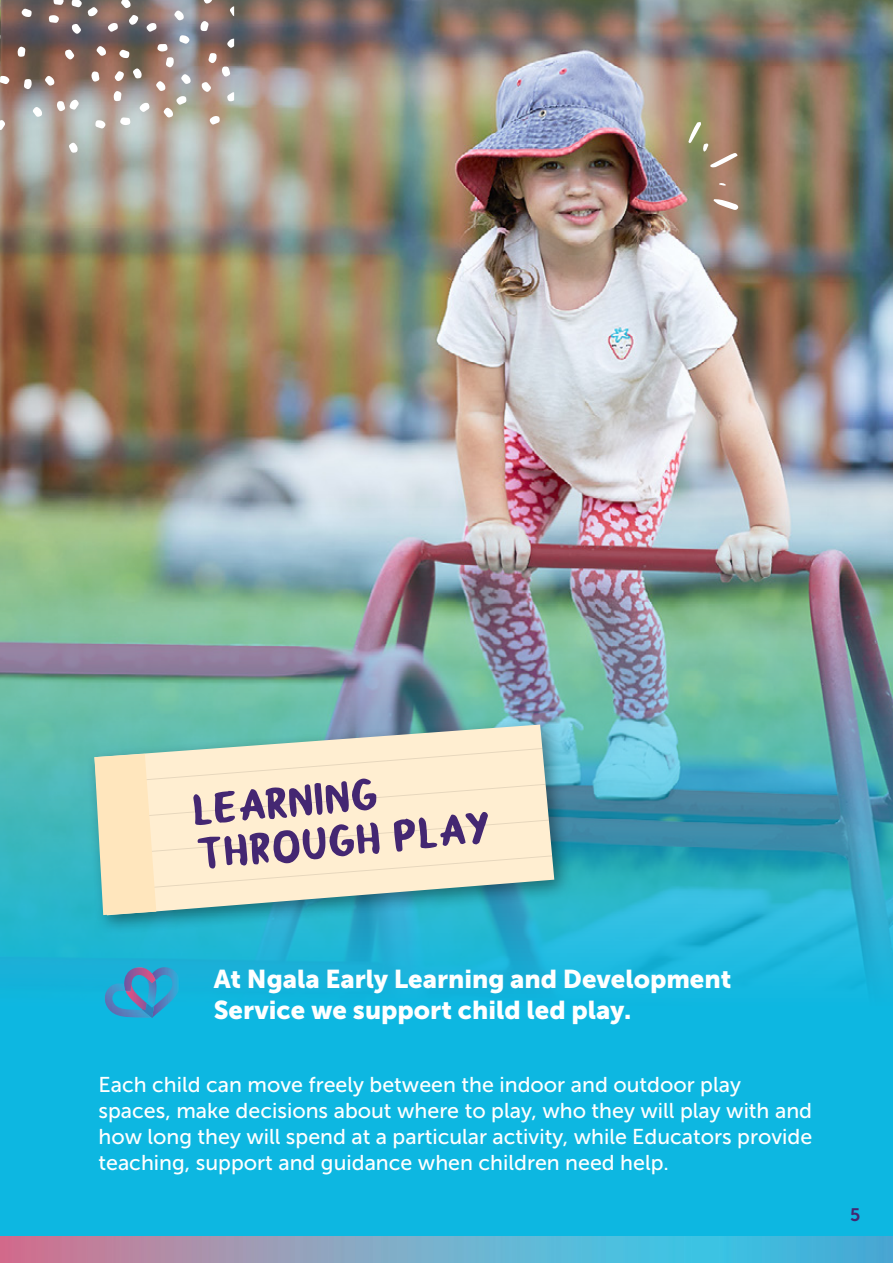
<style>
.page{position:relative;width:893px;height:1263px;background:#0db7e1}
.page>*{position:absolute;margin:0;border:0;box-sizing:border-box;transform-origin:0 0}
.t1{font:25.65px/30.8px "Museo Sans 900";color:#fff}
.t2{font:21.45px/25.7px "Museo Sans 500";color:#fff}
.t3{font:18px "Museo Sans 700";color:#442772}
</style>
<div class="page">
<img style="left:0;top:0;width:893px;height:1000px">
<svg style="left:713px;top:199px;width:26px;height:11px"></svg>
<svg style="left:688px;top:122px;width:49px;height:46px;background:#a59273"></svg>
<svg style="left:719px;top:183px;width:8px;height:3px"></svg>
<svg style="left:72px;top:0;width:10px;height:8px"></svg>
<svg style="left:210px;top:116px;width:10px;height:9px"></svg>
<svg style="left:200px;top:21px;width:9px;height:10px"></svg>
<svg style="left:203px;top:0;width:10px;height:4px"></svg>
<svg style="left:201px;top:39px;width:33px;height:62px;background:#ab928a"></svg>
<svg style="left:230px;top:6px;width:4px;height:10px"></svg>
<svg style="left:22px;top:8px;width:10px;height:9px"></svg>
<svg style="left:18px;top:46px;width:8px;height:11px"></svg>
<svg style="left:45px;top:76px;width:10px;height:10px"></svg>
<svg style="left:1px;top:76px;width:8px;height:9px"></svg>
<svg style="left:23px;top:79px;width:9px;height:10px"></svg>
<svg style="left:0;top:120px;width:6px;height:10px"></svg>
<svg style="left:57px;top:100px;width:22px;height:11px"></svg>
<svg style="left:54px;top:0;width:10px;height:5px"></svg>
<svg style="left:49px;top:15px;width:10px;height:8px"></svg>
<svg style="left:72px;top:24px;width:9px;height:10px"></svg>
<svg style="left:65px;top:50px;width:9px;height:10px"></svg>
<svg style="left:69px;top:143px;width:9px;height:10px"></svg>
<svg style="left:33px;top:107px;width:9px;height:10px"></svg>
<svg style="left:88px;top:0;width:103px;height:129px;background:#a0918c"></svg>
<img style="left:0;top:1236px;width:893px;height:27px">
<img style="left:0;top:0;width:1px;height:117px">
<div style="left:86px;top:716px;width:488px;height:251px;background:#000;opacity:.4"></div>
<svg style="left:94px;top:724px;width:460px;height:191px;background:#cbcec0"></svg>
<img style="left:156px;top:967px;width:24px;height:47px">
<img style="left:124px;top:967px;width:32px;height:10px">
<img style="left:105px;top:977px;width:52px;height:41px">
<img style="left:143px;top:1003px;width:11px;height:15px">
<p class="t1" style="left:214px;top:963px;width:519px">At Ngala Early Learning and Development<br>Service we support child led play.</p>
<p class="t2" style="left:98px;top:1072px;width:715px">Each child can move freely between the indoor and outdoor play spaces, make decisions about where to play, who they will play with and how long they will spend at a particular activity, while Educators provide teaching, support and guidance when children need help.</p>
<p class="t3" style="left:850px;top:1204px;width:12px">5</p>
</div>
